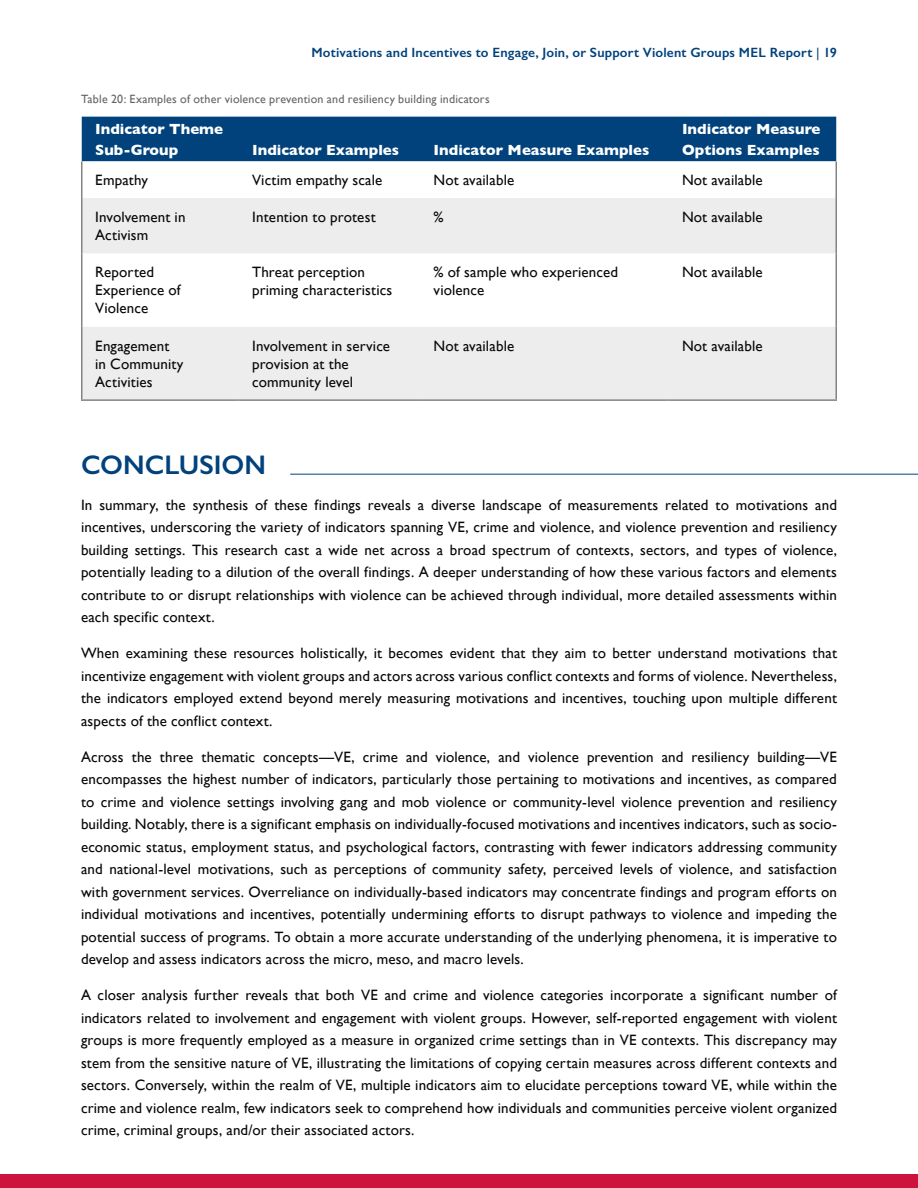
<style>
.page{position:relative;width:918px;height:1188px;background:#fff}
.page>*{position:absolute;margin:0;border:0;box-sizing:border-box;transform-origin:0 0}
.t1{font:600 27px "Gill Sans";color:#01427c}
.t2{font:15px/22.5px "Gill Sans";letter-spacing:.01em;color:#070906}
.t3{font:700 15px/21px "Gill Sans";color:#fff}
.t4{font:600 13.5px "Gill Sans";letter-spacing:.015em;color:#01427c}
.t5{font:12px "Gill Sans";letter-spacing:.015em;color:#676362}
.s1{font-weight:400}
</style>
<div class="page">
<div style="left:0;top:1174px;width:918px;height:14px;background:#cd123d"></div>
<hr style="left:290px;top:474px;width:628px;height:1px;background:#01427c">
<div style="left:82px;top:117px;width:754px;height:44px;background:#01427c"></div>
<svg style="left:82px;top:161px;width:754px;height:37px"></svg>
<svg style="left:82px;top:198px;width:754px;height:201px;fill:#ededed"></svg>
<hr style="left:81px;top:161px;width:1px;height:37px;background:#848482">
<hr style="left:836px;top:161px;width:1px;height:37px;background:#848482">
<hr style="left:81px;top:198px;width:1px;height:55px;background:#848482">
<hr style="left:836px;top:198px;width:1px;height:55px;background:#848482">
<hr style="left:81px;top:253px;width:1px;height:74px;background:#848482">
<hr style="left:836px;top:253px;width:1px;height:74px;background:#848482">
<hr style="left:81px;top:327px;width:1px;height:72px;background:#848482">
<hr style="left:836px;top:327px;width:1px;height:72px;background:#848482">
<hr style="left:81px;top:399px;width:158px;height:2px;background:#848482">
<hr style="left:239px;top:399px;width:181px;height:2px;background:#848482">
<hr style="left:420px;top:399px;width:249px;height:2px;background:#848482">
<hr style="left:669px;top:399px;width:168px;height:2px;background:#848482">
<p class="t4" style="left:311px;top:44px;width:527px">Motivations and Incentives to Engage, Join, or Support Violent Groups MEL Report <span class="s1">|</span> 19</p>
<p class="t5" style="left:81px;top:92px;width:410px">Table 20: Examples of other violence prevention and resiliency building indicators</p>
<p class="t3" style="left:95px;top:118px;width:129px">Indicator Theme<br>Sub-Group</p>
<p class="t3" style="left:252px;top:139px;width:148px">Indicator Examples</p>
<p class="t3" style="left:434px;top:139px;width:217px">Indicator Measure Examples</p>
<p class="t3" style="left:682px;top:118px;width:140px">Indicator Measure<br>Options Examples</p>
<p class="t2" style="left:95px;top:168px;width:54px">Empathy</p>
<p class="t2" style="left:252px;top:168px;width:132px">Victim empathy scale</p>
<p class="t2" style="left:434px;top:168px;width:82px">Not available</p>
<p class="t2" style="left:682px;top:168px;width:82px">Not available</p>
<p class="t2" style="left:95px;top:208px;width:92px;line-height:18px">Involvement in<br>Activism</p>
<p class="t2" style="left:252px;top:205px;width:125px">Intention to protest</p>
<p class="t2" style="left:434px;top:205px;width:12px">%</p>
<p class="t2" style="left:682px;top:205px;width:82px">Not available</p>
<p class="t2" style="left:95px;top:263px;width:87px;line-height:18px">Reported<br>Experience of<br>Violence</p>
<p class="t2" style="left:252px;top:263px;width:142px;line-height:18px">Threat perception priming characteristics</p>
<p class="t2" style="left:434px;top:263px;width:186px;line-height:18px">% of sample who experienced violence</p>
<p class="t2" style="left:682px;top:261px;width:82px">Not available</p>
<p class="t2" style="left:95px;top:336px;width:90px;line-height:18px">Engagement in Community<br>Activities</p>
<p class="t2" style="left:252px;top:336px;width:139px;line-height:18px">Involvement in service provision at the community level</p>
<p class="t2" style="left:434px;top:334px;width:82px">Not available</p>
<p class="t2" style="left:682px;top:334px;width:82px">Not available</p>
<h2 class="t1" style="left:81px;top:448px;width:187px">CONCLUSION</h2>
<p class="t2" style="left:81px;top:493px;width:758px;text-align:justify">In summary, the synthesis of these findings reveals a diverse landscape of measurements related to motivations and incentives, underscoring the variety of indicators spanning VE, crime and violence, and violence prevention and resiliency building settings. This research cast a wide net across a broad spectrum of contexts, sectors, and types of violence, potentially leading to a dilution of the overall findings. A deeper understanding of how these various factors and elements contribute to or disrupt relationships with violence can be achieved through individual, more detailed assessments within each specific context.</p>
<p class="t2" style="left:81px;top:642px;width:758px;text-align:justify">When examining these resources holistically, it becomes evident that they aim to better understand motivations that incentivize engagement with violent groups and actors across various conflict contexts and forms of violence. Nevertheless, the indicators employed extend beyond merely measuring motivations and incentives, touching upon multiple different aspects of the conflict context.</p>
<p class="t2" style="left:81px;top:745px;width:758px;text-align:justify">Across the three thematic concepts—VE, crime and violence, and violence prevention and resiliency building—VE encompasses the highest number of indicators, particularly those pertaining to motivations and incentives, as compared to crime and violence settings involving gang and mob violence or community-level violence prevention and resiliency building. Notably, there is a significant emphasis on individually-focused motivations and incentives indicators, such as socio&shy;economic status, employment status, and psychological factors, contrasting with fewer indicators addressing community and national-level motivations, such as perceptions of community safety, perceived levels of violence, and satisfaction with government services. Overreliance on individually-based indicators may concentrate findings and program efforts on individual motivations and incentives, potentially undermining efforts to disrupt pathways to violence and impeding the potential success of programs. To obtain a more accurate understanding of the underlying phenomena, it is imperative to develop and assess indicators across the micro, meso, and macro levels.</p>
<p class="t2" style="left:81px;top:984px;width:758px;text-align:justify">A closer analysis further reveals that both VE and crime and violence categories incorporate a significant number of indicators related to involvement and engagement with violent groups. However, self-reported engagement with violent groups is more frequently employed as a measure in organized crime settings than in VE contexts. This discrepancy may stem from the sensitive nature of VE, illustrating the limitations of copying certain measures across different contexts and sectors. Conversely, within the realm of VE, multiple indicators aim to elucidate perceptions toward VE, while within the crime and violence realm, few indicators seek to comprehend how individuals and communities perceive violent organized crime, criminal groups, and/or their associated actors.</p>
</div>
